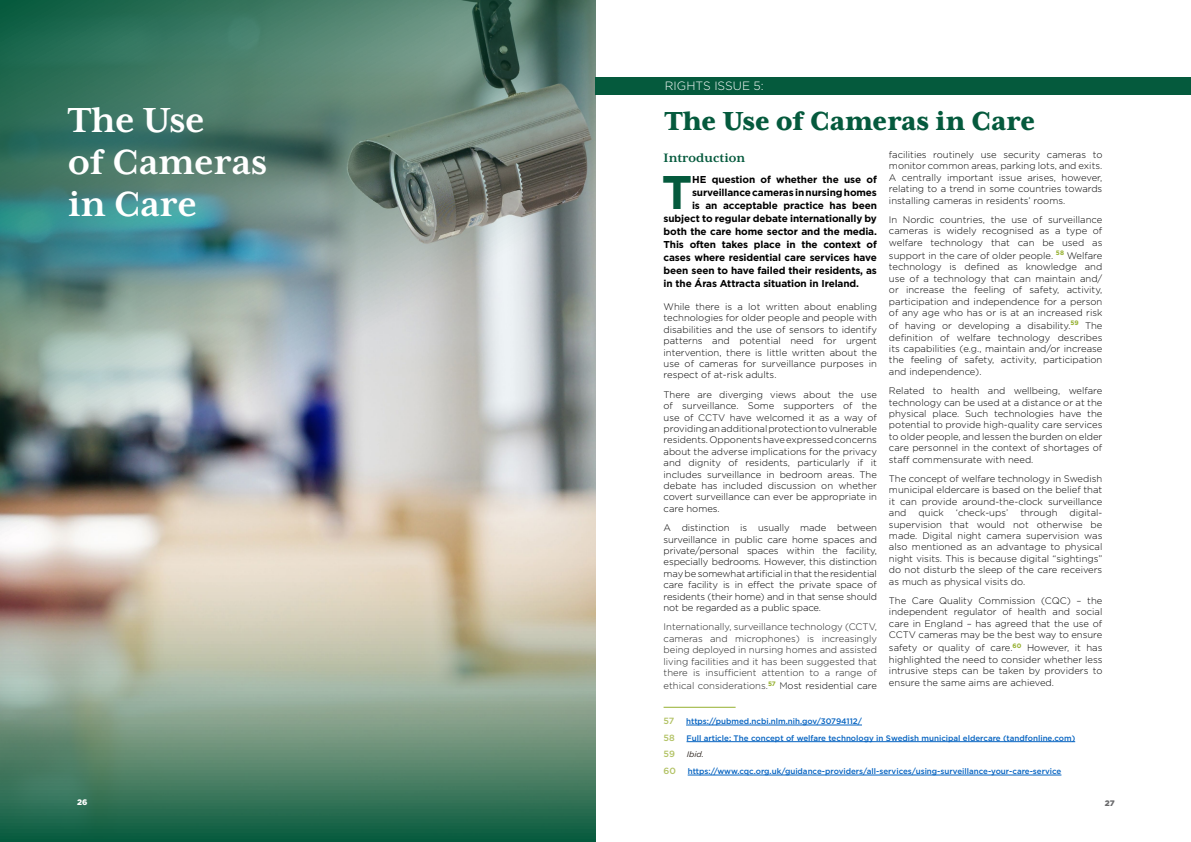
<style>
.page{position:relative;width:1191px;height:842px;background:#fff}
.page>*{position:absolute;margin:0;border:0;box-sizing:border-box;transform-origin:0 0}
.t1{font:700 47.1px "Gotham Pro";color:#055a3d}
.t2{font:700 40px/42px "Mrs Eaves XL Serif OT";color:#fff}
.t3{font:800 30px "Mrs Eaves XL Serif OT";color:#055a3d}
.heading_3{font:700 14px "Mrs Eaves XL Serif OT";color:#055a3d}
.t4{font:300 12px "Gotham Pro";color:#fff}
.t5{font:700 10px "Gotham Pro";letter-spacing:-.01em;color:#000}
.t6{font:300 9.5px/11.4px "Gotham Pro";color:#000;text-align:justify}
.t7{font:300 9.5px/11.4px "Gotham Pro";color:#212121;text-align:justify}
.Paragraph_Style_5{font:500 9px "Gotham Pro";color:#b2c264}
.Paragraph_Style_5-2{font:500 8px "Gotham Pro";color:#0563c1}
.Paragraph_Style_5-3{font:italic 8px "Gotham Pro";color:#261e18}
.t8{font:900 8px "Gotham Pro";color:#fff}
.t9{font:900 8px "Gotham Pro";color:#69696b}
.s1{color:#000}
</style>
<div class="page">
<hr style="left:663px;top:707px;width:72px;height:1px;background:#95b02f">
<hr style="left:686px;top:725px;width:176px;height:1px;background:#0563c1">
<hr style="left:686px;top:741px;width:389px;height:1px;background:#0563c1">
<hr style="left:687px;top:775px;width:374px;height:1px;background:#0563c1">
<img style="left:0;top:0;width:595px;height:842px">
<div style="left:595px;top:78px;width:596px;height:17px;background:#055a3d"></div>
<p class="t4" style="left:665px;top:80px;width:100px">RIGHTS ISSUE 5:</p>
<p class="t2" style="left:68px;top:99px;width:200px">The Use<br>of Cameras in Care</p>
<p class="t3" style="left:665px;top:104px;width:371px">The Use of Cameras in Care</p>
<p class="t6" style="left:889px;top:149px;width:215px">facilities routinely use security cameras to monitor common areas, parking lots, and exits.<br>A centrally important issue arises, however, relating to a trend in some countries towards installing cameras in residents’ rooms.</p>
<p class="t6" style="left:889px;top:214px;width:215px">In Nordic countries, the use of surveillance cameras is widely recognised as a type of welfare technology that can be used as</p>
<p class="t6" style="left:889px;top:250px;width:215px">support in the care of older people. <sup>58</sup> Welfare technology is defined as knowledge and use of a technology that can maintain and/ or increase the feeling of safety, activity, participation and independence for a person of any age who has or is at an increased risk</p>
<p class="t6" style="left:889px;top:320px;width:215px">of having or developing a disability.<sup>59</sup> The definition of welfare technology describes its capabilities (e.g., maintain and/or increase the feeling of safety, activity, participation and independence).</p>
<p class="t6" style="left:889px;top:385px;width:215px">Related to health and wellbeing, welfare technology can be used at a distance or at the physical place. Such technologies have the potential to provide high-quality care services to older people, and lessen the burden on elder care personnel in the context of shortages of staff commensurate with need.</p>
<p class="t6" style="left:889px;top:473px;width:215px">The concept of welfare technology in Swedish municipal eldercare is based on the belief that it can provide around-the-clock surveillance and</p>
<p class="heading_3" style="left:663px;top:150px;width:83px">Introduction</p>
<p class="t1" style="left:662px;top:165px;width:32px">T</p>
<p class="t5" style="left:692px;top:174px;width:186px">HE question of whether the use of</p>
<p class="t5" style="left:692px;top:187px;width:186px">surveillance cameras in nursing homes</p>
<p class="t5" style="left:692px;top:200px;width:186px">is an acceptable practice has been</p>
<p class="t5" style="left:663px;top:213px;width:215px">subject to regular debate internationally by</p>
<p class="t5" style="left:663px;top:226px;width:215px">both the care home sector and the media.</p>
<p class="t5" style="left:663px;top:239px;width:215px">This often takes place in the context of</p>
<p class="t5" style="left:663px;top:252px;width:215px">cases where residential care services have</p>
<p class="t5" style="left:663px;top:265px;width:215px">been seen to have failed their residents, as</p>
<p class="t5" style="left:663px;top:278px;width:197px">in the Áras Attracta situation in Ireland.</p>
<p class="t6" style="left:663px;top:301px;width:215px">While there is a lot written about enabling technologies for older people and people with disabilities and the use of sensors to identify patterns and potential need for urgent intervention, there is little written about the use of cameras for surveillance purposes in respect of at-risk adults.</p>
<p class="t6" style="left:663px;top:389px;width:215px">There are diverging views about the use of surveillance. Some supporters of the use of CCTV have welcomed it as a way of providing an additional protection to vulnerable residents. Opponents have expressed concerns about the adverse implications for the privacy and dignity of residents, particularly if it includes surveillance in bedroom areas. The debate has included discussion on whether covert surveillance can ever be appropriate in care homes.</p>
<p class="t6" style="left:663px;top:522px;width:215px">A distinction is usually made between surveillance in public care home spaces and private/personal spaces within the facility, especially bedrooms. However, this distinction may be somewhat artificial in that the residential care facility is in effect the private space of residents (their home) and in that sense should not be regarded as a public space.</p>
<p class="t7" style="left:663px;top:621px;width:215px">Internationally, surveillance technology (CCTV, cameras and microphones) is increasingly being deployed in nursing homes and assisted living facilities and it has been suggested that there is insufficient attention to a range of</p>
<p class="t7" style="left:663px;top:680px;width:215px">ethical considerations.<sup>57</sup> M<span class="s1">ost residential care</span></p>
<p class="Paragraph_Style_5" style="left:663px;top:716px;width:12px">57</p>
<p class="Paragraph_Style_5-2" style="left:686px;top:716px;width:177px">https://pubmed.ncbi.nlm.nih.gov/30794112/</p>
<p class="Paragraph_Style_5" style="left:663px;top:732px;width:13px">58</p>
<p class="Paragraph_Style_5-2" style="left:686px;top:733px;width:390px">Full article: The concept of welfare technology in Swedish municipal eldercare (tandfonline.com)</p>
<p class="Paragraph_Style_5" style="left:663px;top:749px;width:13px">59</p>
<p class="Paragraph_Style_5-3" style="left:687px;top:750px;width:19px">Ibid.</p>
<p class="Paragraph_Style_5" style="left:663px;top:766px;width:14px">60</p>
<p class="Paragraph_Style_5-2" style="left:687px;top:766px;width:375px">https://www.cqc.org.uk/guidance-providers/all-services/using-surveillance-your-care-service</p>
<p class="t6" style="left:889px;top:507px;width:215px;text-indent:181px">digital&shy;supervision that would not otherwise be made. Digital night camera supervision was also mentioned as an advantage to physical night visits. This is because digital “sightings” do not disturb the sleep of the care receivers as much as physical visits do.</p>
<p class="t6" style="left:889px;top:595px;width:215px">The Care Quality Commission (CQC) – the independent regulator of health and social care in England – has agreed that the use of CCTV cameras may be the best way to ensure</p>
<p class="t6" style="left:889px;top:642px;width:215px">safety or quality of care.<sup>60</sup> However, it has highlighted the need to consider whether less intrusive steps can be taken by providers to ensure the same aims are achieved.</p>
<p class="t6" style="left:918px;top:507px;width:27px">quick</p>
<p class="t6" style="left:956px;top:507px;width:54px">‘check-ups’</p>
<p class="t6" style="left:1020px;top:507px;width:39px">through</p>
<p class="t8" style="left:77px;top:797px;width:12px">26</p>
<p class="t9" style="left:1104px;top:799px;width:11px">27</p>
</div>
